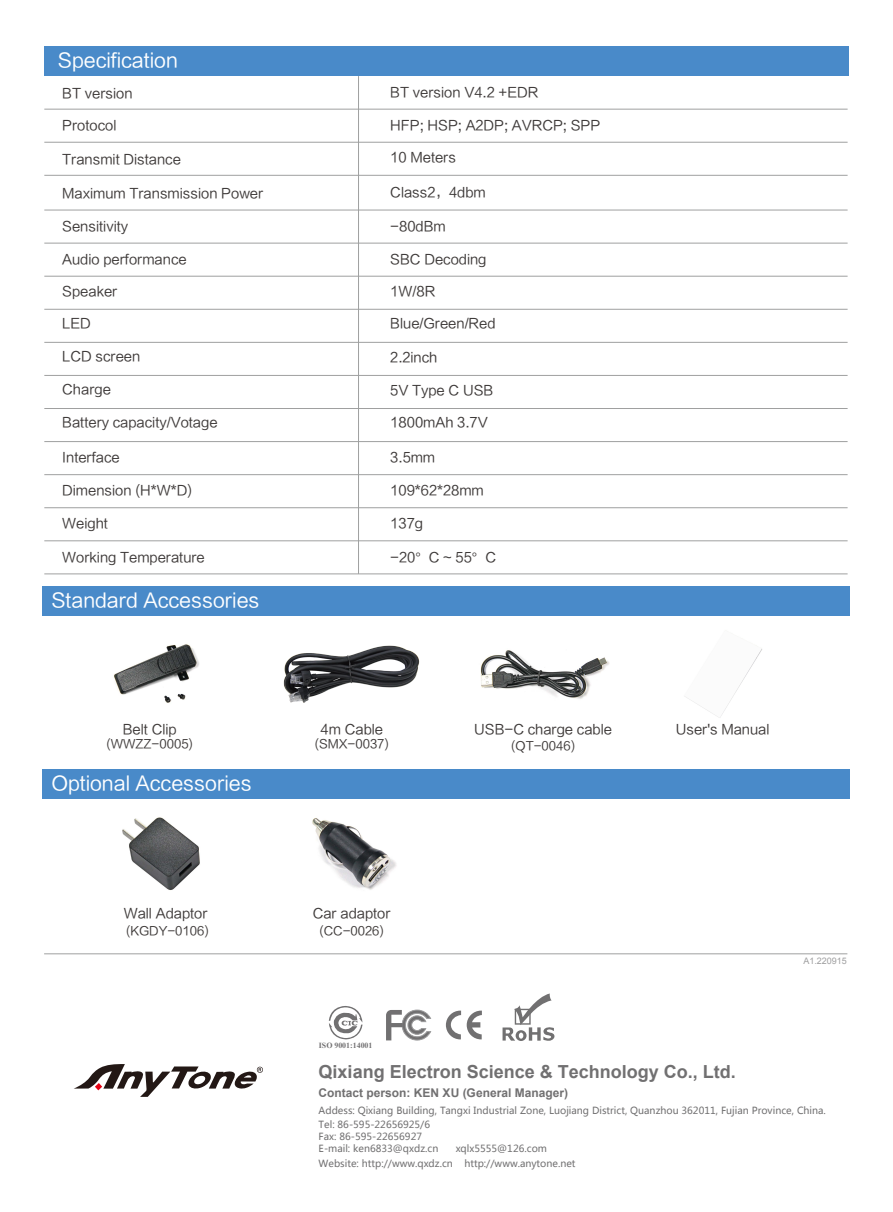
<style>
.page{position:relative;width:893px;height:1212px;background:#fff}
.page>*{position:absolute;margin:0;border:0;box-sizing:border-box;transform-origin:0 0}
.t1{font:19.5px "FZLTHJW GB1 0";color:#fff}
.t2{font:700 18px "Arial";color:#717071}
.t3{font:13.5px "FZLTHJW GB1 0";color:#3e3a39}
.t4{font:12px "FZLTHJW GB1 0";color:#3e3a39}
.t5{font:700 12px "Arial";color:#717071}
.t6{font:9.75px/12px "Microsoft Ya Hei";color:#717071}
.t7{font:9px "Arial";color:#9f9fa0}
.t8{font:700 7.95px "Times New Roman";color:#717071}
</style>
<div class="page">
<div style="left:44px;top:46px;width:804px;height:30px;background:#498ac9"></div>
<div style="left:42px;top:586px;width:808px;height:30px;background:#498ac9"></div>
<div style="left:42px;top:769px;width:808px;height:30px;background:#498ac9"></div>
<img style="left:114px;top:644px;width:85px;height:59px">
<img style="left:122px;top:817px;width:78px;height:73px">
<hr style="left:358px;top:76px;width:1px;height:498px;background:#9fa0a0">
<hr style="left:44px;top:574px;width:804px;height:1px;background:#9fa0a0">
<hr style="left:44px;top:540px;width:804px;height:1px;background:#9fa0a0">
<hr style="left:44px;top:507px;width:804px;height:1px;background:#9fa0a0">
<hr style="left:44px;top:474px;width:804px;height:1px;background:#9fa0a0">
<hr style="left:44px;top:441px;width:804px;height:1px;background:#9fa0a0">
<hr style="left:44px;top:408px;width:804px;height:1px;background:#9fa0a0">
<hr style="left:44px;top:375px;width:804px;height:1px;background:#9fa0a0">
<hr style="left:44px;top:342px;width:804px;height:1px;background:#9fa0a0">
<hr style="left:44px;top:309px;width:804px;height:1px;background:#9fa0a0">
<hr style="left:44px;top:276px;width:804px;height:1px;background:#9fa0a0">
<hr style="left:44px;top:243px;width:804px;height:1px;background:#9fa0a0">
<hr style="left:44px;top:210px;width:804px;height:1px;background:#9fa0a0">
<hr style="left:44px;top:175px;width:804px;height:1px;background:#9fa0a0">
<hr style="left:44px;top:142px;width:804px;height:1px;background:#9fa0a0">
<hr style="left:44px;top:109px;width:804px;height:1px;background:#9fa0a0">
<img style="left:685px;top:648px;width:77px;height:70px">
<svg style="left:74px;top:1064px;width:189px;height:33px"></svg>
<svg style="left:446px;top:1010px;width:15px;height:29px"></svg>
<svg style="left:467px;top:1010px;width:15px;height:29px"></svg>
<svg style="left:386px;top:1010px;width:45px;height:30px"></svg>
<svg style="left:329px;top:1006px;width:34px;height:34px"></svg>
<svg style="left:503px;top:993px;width:52px;height:48px"></svg>
<hr style="left:44px;top:953px;width:803px;height:1px;background:#9fa0a0">
<img style="left:283px;top:645px;width:137px;height:58px">
<img style="left:312px;top:818px;width:85px;height:72px">
<img style="left:480px;top:650px;width:129px;height:49px">
<svg style="left:693px;top:648px;width:62px;height:61px"></svg>
<h1 class="t1" style="left:58px;top:49px;width:122px">Specification</h1>
<p class="t3" style="left:62px;top:86px;width:72px">BT version</p>
<p class="t3" style="left:390px;top:85px;width:150px">BT version V4.2 +EDR</p>
<p class="t3" style="left:62px;top:118px;width:56px">Protocol</p>
<p class="t3" style="left:390px;top:118px;width:211px">HFP; HSP; A2DP; AVRCP; SPP</p>
<p class="t3" style="left:62px;top:151px;width:120px">Transmit Distance</p>
<p class="t3" style="left:390px;top:150px;width:67px">10 Meters</p>
<p class="t3" style="left:62px;top:186px;width:202px">Maximum Transmission Power</p>
<p class="t3" style="left:390px;top:185px;width:97px">Class2，4dbm</p>
<p class="t3" style="left:62px;top:219px;width:67px">Sensitivity</p>
<p class="t3" style="left:390px;top:219px;width:57px">-80dBm</p>
<p class="t3" style="left:62px;top:252px;width:126px">Audio performance</p>
<p class="t3" style="left:390px;top:252px;width:98px">SBC Decoding</p>
<p class="t3" style="left:62px;top:283px;width:57px">Speaker</p>
<p class="t3" style="left:390px;top:283px;width:47px">1W/8R</p>
<p class="t3" style="left:62px;top:316px;width:30px">LED</p>
<p class="t3" style="left:390px;top:316px;width:107px">Blue/Green/Red</p>
<p class="t3" style="left:62px;top:349px;width:80px">LCD screen</p>
<p class="t3" style="left:390px;top:349px;width:49px">2.2inch</p>
<p class="t3" style="left:62px;top:382px;width:50px">Charge</p>
<p class="t3" style="left:62px;top:415px;width:157px">Battery capacity/Votage</p>
<p class="t3" style="left:390px;top:382px;width:105px">5V Type C USB</p>
<p class="t3" style="left:390px;top:415px;width:99px">1800mAh 3.7V</p>
<p class="t3" style="left:390px;top:450px;width:46px">3.5mm</p>
<p class="t3" style="left:62px;top:449px;width:59px">Interface</p>
<p class="t3" style="left:62px;top:482px;width:131px">Dimension (H*W*D)</p>
<p class="t3" style="left:62px;top:516px;width:47px">Weight</p>
<p class="t3" style="left:390px;top:482px;width:95px">109*62*28mm</p>
<p class="t3" style="left:390px;top:516px;width:34px">137g</p>
<p class="t3" style="left:62px;top:550px;width:144px">Working Temperature</p>
<h1 class="t1" style="left:51px;top:590px;width:210px">Standard Accessories</h1>
<p class="t3" style="left:123px;top:722px;width:55px">Belt Clip</p>
<p class="t4" style="left:106px;top:737px;width:88px">(WWZZ-0005)</p>
<h1 class="t1" style="left:51px;top:773px;width:202px">Optional Accessories</h1>
<p class="t3" style="left:124px;top:906px;width:85px">Wall Adaptor</p>
<p class="t4" style="left:126px;top:924px;width:84px">(KGDY-0106)</p>
<p class="t3" style="left:390px;top:550px;width:107px">-20°C ~ 55°C</p>
<p class="t3" style="left:321px;top:722px;width:64px">4m Cable</p>
<p class="t4" style="left:315px;top:737px;width:75px">(SMX-0037)</p>
<p class="t3" style="left:313px;top:906px;width:79px">Car adaptor</p>
<p class="t4" style="left:319px;top:924px;width:66px">(CC-0026)</p>
<p class="t8" style="left:319px;top:1040px;width:55px">ISO 9001:14001</p>
<p class="t3" style="left:474px;top:722px;width:139px">USB-C charge cable</p>
<p class="t4" style="left:511px;top:739px;width:65px">(QT-0046)</p>
<p class="t3" style="left:676px;top:722px;width:95px">User's Manual</p>
<p class="t7" style="left:803px;top:955px;width:45px">A1.220915</p>
<h2 class="t2" style="left:319px;top:1060px;width:419px">Qixiang Electron Science &amp; Technology Co., Ltd.</h2>
<p class="t5" style="left:319px;top:1084px;width:251px">Contact person: KEN XU (General Manager)</p>
<p class="t6" style="left:319px;top:1118px;width:121px">Tel: 86-595-22656925/6<br>Fax: 86-595-22656927<br>E-mail: ken6833@qxdz.cn</p>
<p class="t6" style="left:319px;top:1104px;width:509px">Addess: Qixiang Building, Tangxi Industrial Zone, Luojiang District, Quanzhou 362011, Fujian Province, China.</p>
<p class="t6" style="left:319px;top:1141px;width:258px;line-height:14.7px;text-indent:137px">xqlx5555@126.com<br>Website: http://www.qxdz.cn http://www.anytone.net</p>
</div>
